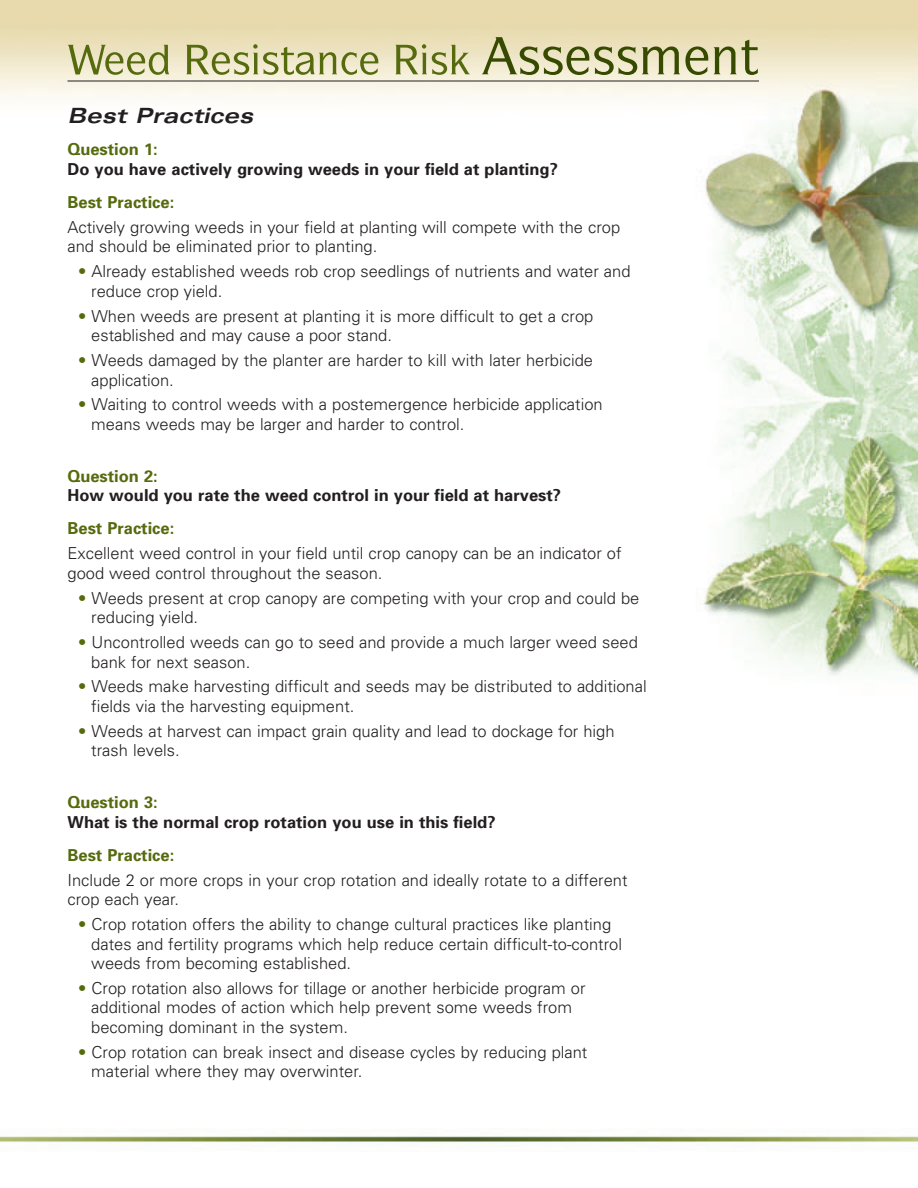
<style>
.page{position:relative;width:918px;height:1188px;background:#fff}
.page>*{position:absolute;margin:0;border:0;box-sizing:border-box;transform-origin:0 0}
.t1{font:italic 700 expanded 21px "Univers";color:#231f20}
.t2{font:300 16.5px/19.5px "Univers";color:#231f20}
.t3{font:700 16.5px "Univers";color:#231f20}
.t4{font:700 16.5px "Univers";color:#556b0e}
.s1{color:#556b0e}
</style>
<div class="page">
<img style="left:0;top:0;width:918px;height:1146px">
<svg style="left:68px;top:45px;width:101px;height:30px;background:#bec08e"></svg>
<svg style="left:186px;top:44px;width:192px;height:31px;background:#c4c495"></svg>
<svg style="left:395px;top:44px;width:75px;height:31px;background:#bfc08e"></svg>
<svg style="left:482px;top:37px;width:276px;height:38px;background:#bebc91"></svg>
<hr style="left:68px;top:81px;width:691px;height:1px;background:#231f20">
<p class="t1" style="left:68px;top:108px;width:187px">Best Practices</p>
<p class="t4" style="left:68px;top:143px;width:92px">Question 1:</p>
<p class="t3" style="left:68px;top:163px;width:492px">Do you have actively growing weeds in your field at planting?</p>
<p class="t4" style="left:68px;top:196px;width:108px">Best Practice:</p>
<p class="t2" style="left:68px;top:219px;width:554px">Actively growing weeds in your field at planting will compete with the crop and should be eliminated prior to planting.</p>
<p class="t2" style="left:91px;top:263px;width:541px;text-indent:-13px"><span class="s1">•</span> Already established weeds rob crop seedlings of nutrients and water and reduce crop yield.</p>
<p class="t2" style="left:91px;top:308px;width:504px;text-indent:-13px"><span class="s1">•</span> When weeds are present at planting it is more difficult to get a crop established and may cause a poor stand.</p>
<p class="t2" style="left:91px;top:352px;width:503px;text-indent:-13px"><span class="s1">•</span> Weeds damaged by the planter are harder to kill with later herbicide application.</p>
<p class="t2" style="left:91px;top:396px;width:513px;text-indent:-13px"><span class="s1">•</span> Waiting to control weeds with a postemergence herbicide application means weeds may be larger and harder to control.</p>
<p class="t4" style="left:68px;top:470px;width:92px">Question 2:</p>
<p class="t3" style="left:68px;top:489px;width:495px">How would you rate the weed control in your field at harvest?</p>
<p class="t4" style="left:68px;top:522px;width:108px">Best Practice:</p>
<p class="t2" style="left:68px;top:545px;width:556px">Excellent weed control in your field until crop canopy can be an indicator of good weed control throughout the season.</p>
<p class="t2" style="left:91px;top:590px;width:550px;text-indent:-13px"><span class="s1">•</span> Weeds present at crop canopy are competing with your crop and could be reducing yield.</p>
<p class="t2" style="left:91px;top:634px;width:548px;text-indent:-13px"><span class="s1">•</span> Uncontrolled weeds can go to seed and provide a much larger weed seed bank for next season.</p>
<p class="t2" style="left:91px;top:678px;width:557px;text-indent:-13px"><span class="s1">•</span> Weeds make harvesting difficult and seeds may be distributed to additional fields via the harvesting equipment.</p>
<p class="t2" style="left:91px;top:723px;width:525px;text-indent:-13px"><span class="s1">•</span> Weeds at harvest can impact grain quality and lead to dockage for high trash levels.</p>
<p class="t4" style="left:68px;top:796px;width:92px">Question 3:</p>
<p class="t3" style="left:68px;top:816px;width:430px">What is the normal crop rotation you use in this field?</p>
<p class="t4" style="left:68px;top:849px;width:108px">Best Practice:</p>
<p class="t2" style="left:68px;top:872px;width:562px">Include 2 or more crops in your crop rotation and ideally rotate to a different crop each year.</p>
<p class="t2" style="left:91px;top:916px;width:532px;text-indent:-13px"><span class="s1">•</span> Crop rotation offers the ability to change cultural practices like planting dates and fertility programs which help reduce certain difficult-to-control weeds from becoming established.</p>
<p class="t2" style="left:91px;top:980px;width:496px;text-indent:-13px"><span class="s1">•</span> Crop rotation also allows for tillage or another herbicide program or additional modes of action which help prevent some weeds from becoming dominant in the system.</p>
<p class="t2" style="left:91px;top:1044px;width:498px;text-indent:-13px"><span class="s1">•</span> Crop rotation can break insect and disease cycles by reducing plant material where they may overwinter.</p>
</div>
